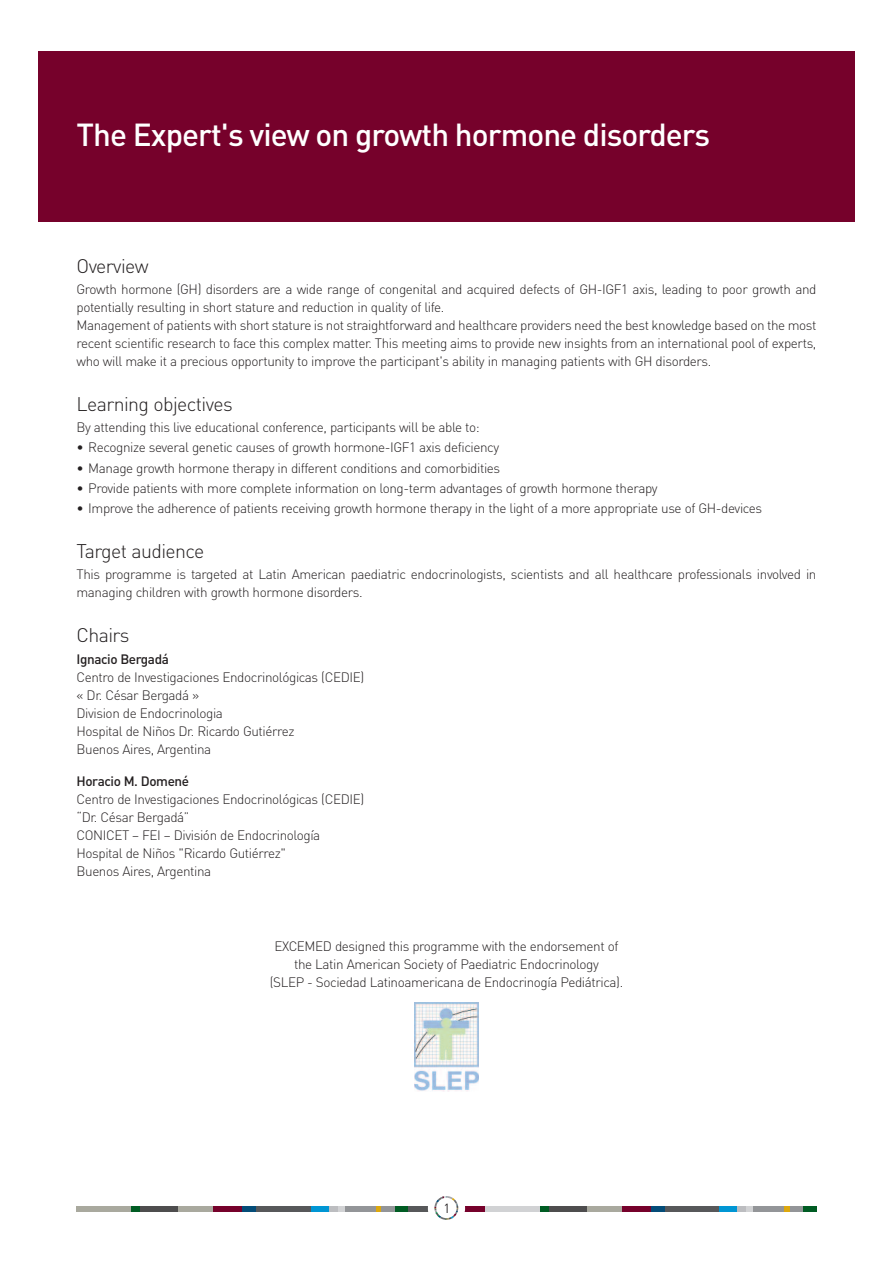
<style>
.page{position:relative;width:893px;height:1263px;background:#fff}
.page>*{position:absolute;margin:0;border:0;box-sizing:border-box;transform-origin:0 0}
.t1{font:500 31.5px "DIN";letter-spacing:-.03em;color:#fff}
.t2{font:300 19.5px "DIN";letter-spacing:-.03em;color:#231f20}
.t3{font:300 13.5px/18px "DIN";letter-spacing:-.03em;color:#231f20}
.t4{font:500 13.5px "DIN";letter-spacing:-.03em;color:#231f20}
.t5{font:13.2px "DIN";color:#231f20;scale:.9 1}
</style>
<div class="page">
<div style="left:536px;top:1207px;width:16px;height:5px;background:#005c23"></div>
<div style="left:77px;top:1207px;width:63px;height:5px;background:#a9a99e"></div>
<div style="left:131px;top:1207px;width:47px;height:5px;background:#005c23"></div>
<div style="left:140px;top:1207px;width:73px;height:5px;background:#4e4d4e"></div>
<div style="left:178px;top:1207px;width:65px;height:5px;background:#a9a99e"></div>
<div style="left:213px;top:1207px;width:43px;height:5px;background:#76012b"></div>
<div style="left:243px;top:1207px;width:68px;height:5px;background:#044c78"></div>
<div style="left:256px;top:1207px;width:73px;height:5px;background:#57585a"></div>
<div style="left:311px;top:1207px;width:27px;height:5px;background:#0096d4"></div>
<div style="left:329px;top:1207px;width:16px;height:5px;background:#bcbdc0"></div>
<div style="left:338px;top:1207px;width:39px;height:5px;background:#d1d2d4"></div>
<div style="left:345px;top:1207px;width:36px;height:5px;background:#939598"></div>
<div style="left:377px;top:1207px;width:18px;height:5px;background:#dda80d"></div>
<div style="left:381px;top:1207px;width:24px;height:5px;background:#939598"></div>
<div style="left:395px;top:1207px;width:16px;height:5px;background:#005c23"></div>
<div style="left:408px;top:1207px;width:21px;height:5px;background:#57585a"></div>
<div style="left:549px;top:1207px;width:73px;height:5px;background:#4e4d4e"></div>
<div style="left:587px;top:1207px;width:64px;height:5px;background:#a9a99e"></div>
<div style="left:477px;top:1207px;width:63px;height:5px;background:#d1d2d4"></div>
<div style="left:459px;top:1207px;width:26px;height:5px;background:#76012b"></div>
<div style="left:622px;top:1207px;width:43px;height:5px;background:#76012b"></div>
<div style="left:651px;top:1207px;width:68px;height:5px;background:#044c78"></div>
<div style="left:665px;top:1207px;width:72px;height:5px;background:#57585a"></div>
<div style="left:719px;top:1207px;width:27px;height:5px;background:#0096d4"></div>
<div style="left:737px;top:1207px;width:16px;height:5px;background:#bcbdc0"></div>
<div style="left:746px;top:1207px;width:38px;height:5px;background:#d1d2d4"></div>
<div style="left:753px;top:1207px;width:35px;height:5px;background:#939598"></div>
<div style="left:785px;top:1207px;width:19px;height:5px;background:#dda80d"></div>
<div style="left:790px;top:1207px;width:16px;height:5px;background:#939598"></div>
<div style="left:803px;top:1207px;width:13px;height:5px;background:#005c23"></div>
<div style="left:38px;top:51px;width:817px;height:170px;background:#76012b"></div>
<img style="left:414px;top:1002px;width:65px;height:90px">
<div style="left:428px;top:1189px;width:37px;height:38px;background:#fff;border-radius:50%"></div>
<svg style="left:434px;top:1196px;width:24px;height:24px"></svg>
<div style="left:436px;top:1198px;width:21px;height:20px;background:#fff;border-radius:50%"></div>
<h1 class="t1" style="left:77px;top:117px;width:635px">The Expert's view on growth hormone disorders</h1>
<h2 class="t2" style="left:77px;top:255px;width:74px">Overview</h2>
<p class="t3" style="left:77px;top:281px;width:741px">Growth hormone (GH) disorders are a wide range of congenital and acquired defects of GH-IGF1 axis, leading to poor growth and potentially resulting in short stature and reduction in quality of life.<br>Management of patients with short stature is not straightforward and healthcare providers need the best knowledge based on the most recent scientific research to face this complex matter. This meeting aims to provide new insights from an international pool of experts, who will make it a precious opportunity to improve the participant's ability in managing patients with GH disorders.</p>
<h2 class="t2" style="left:77px;top:393px;width:158px">Learning objectives</h2>
<p class="t3" style="left:77px;top:419px;width:405px">By attending this live educational conference, participants will be able to:</p>
<p class="t3" style="left:77px;top:439px;width:424px">• Recognize several genetic causes of growth hormone-IGF1 axis deficiency</p>
<p class="t3" style="left:77px;top:459px;width:425px">• Manage growth hormone therapy in different conditions and comorbidities</p>
<p class="t3" style="left:77px;top:479px;width:583px">• Provide patients with more complete information on long-term advantages of growth hormone therapy</p>
<p class="t3" style="left:77px;top:499px;width:687px">• Improve the adherence of patients receiving growth hormone therapy in the light of a more appropriate use of GH-devices</p>
<h2 class="t2" style="left:77px;top:540px;width:129px">Target audience</h2>
<p class="t3" style="left:77px;top:565px;width:741px">This programme is targeted at Latin American paediatric endocrinologists, scientists and all healthcare professionals involved in managing children with growth hormone disorders.</p>
<h2 class="t2" style="left:77px;top:624px;width:54px">Chairs</h2>
<p class="t4" style="left:77px;top:652px;width:94px">Ignacio Bergadá</p>
<p class="t3" style="left:77px;top:669px;width:289px">Centro de Investigaciones Endocrinológicas (CEDIE) « Dr. César Bergadá »<br>Division de Endocrinologia<br>Hospital de Niños Dr. Ricardo Gutiérrez<br>Buenos Aires, Argentina</p>
<p class="t4" style="left:77px;top:773px;width:114px">Horacio M. Domené</p>
<p class="t3" style="left:77px;top:790px;width:289px">Centro de Investigaciones Endocrinológicas (CEDIE) “Dr. César Bergadá”<br>CONICET – FEI – División de Endocrinología Hospital de Niños "Ricardo Gutiérrez"<br>Buenos Aires, Argentina</p>
<p class="t3" style="left:270px;top:937px;width:355px;text-align:center">EXCEMED designed this programme with the endorsement of the Latin American Society of Paediatric Endocrinology<br>(SLEP - Sociedad Latinoamericana de Endocrinogía Pediátrica).</p>
<p class="t5" style="left:444px;top:1201px;width:8px">1</p>
</div>
